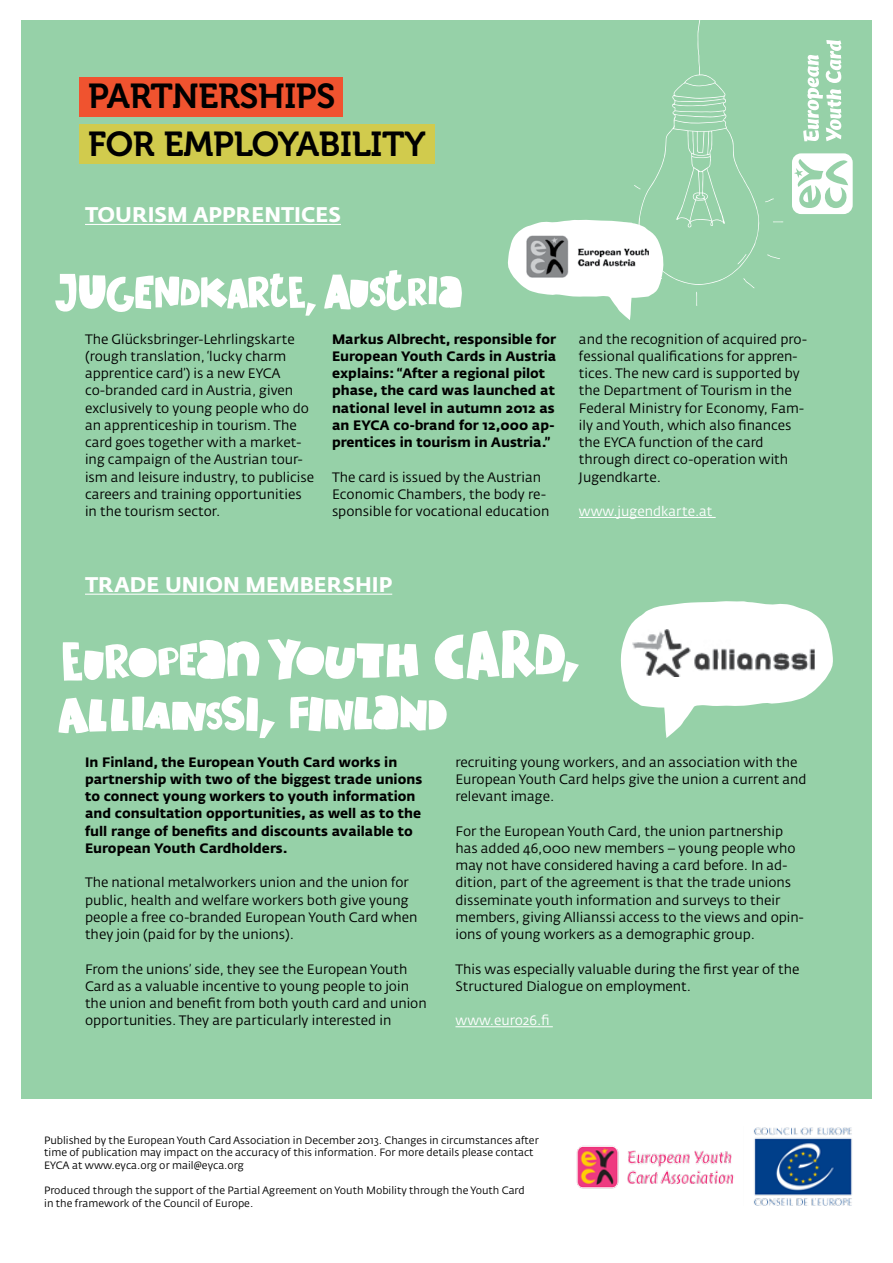
<style>
.page{position:relative;width:893px;height:1263px;background:#fff}
.page>*{position:absolute;margin:0;border:0;box-sizing:border-box;transform-origin:0 0}
.t1{font:34.5px/48px "Museo 700";letter-spacing:-.01em;color:#000}
.t2{font:700 21px "Fedra Sans Alt Pro";color:#fff}
.t3{font:13.5px/17.2px "Fedra Sans Alt Pro";color:#000}
.t4{font:700 13.5px/17.2px "Fedra Sans Alt Pro";color:#000}
.t5{font:13.5px "Fedra Sans Alt Pro";color:#fff}
.t6{font:10.5px/12.6px "Fedra Sans Alt Pro";color:#000}
</style>
<div class="page">
<div style="left:21px;top:21px;width:851px;height:1220px;background:#96d1a8"></div>
<svg style="left:792px;top:40px;width:61px;height:174px"></svg>
<div style="left:80px;top:77px;width:263px;height:39px;background:#f0532f"></div>
<div style="left:80px;top:124px;width:355px;height:39px;background:#d1cb4d"></div>
<div style="left:0;top:1099px;width:893px;height:164px;background:#fff"></div>
<img style="left:576px;top:1145px;width:158px;height:44px">
<img style="left:754px;top:1127px;width:98px;height:78px">
<hr style="left:85px;top:224px;width:256px;height:1px;background:#fff">
<svg style="left:324px;top:270px;width:138px;height:40px"></svg>
<svg style="left:55px;top:273px;width:261px;height:43px"></svg>
<hr style="left:579px;top:517px;width:137px;height:1px;background:#fff">
<hr style="left:85px;top:594px;width:307px;height:1px;background:#fff">
<svg style="left:268px;top:639px;width:150px;height:41px"></svg>
<svg style="left:290px;top:695px;width:157px;height:36px"></svg>
<svg style="left:62px;top:640px;width:198px;height:41px"></svg>
<svg style="left:434px;top:630px;width:145px;height:51px"></svg>
<svg style="left:58px;top:696px;width:217px;height:42px"></svg>
<hr style="left:455px;top:1026px;width:98px;height:1px;background:#fff">
<svg style="left:620px;top:601px;width:213px;height:137px"></svg>
<svg style="left:507px;top:20px;width:276px;height:300px"></svg>
<img style="left:632px;top:630px;width:183px;height:46px">
<img style="left:525px;top:234px;width:123px;height:46px">
<h1 class="t1" style="left:88px;top:73px;width:339px">PARTNERSHIPS<br>FOR EMPLOYABILITY</h1>
<h2 class="t2" style="left:85px;top:202px;width:257px">TOURISM APPRENTICES</h2>
<p class="t3" style="left:85px;top:330px;width:230px">The Glücksbringer-Lehrlingskarte (rough translation, ‘lucky charm apprentice card’) is a new EYCA co-branded card in Austria, given exclusively to young people who do an apprenticeship in tourism. The card goes together with a market&shy;ing campaign of the Austrian tour&shy;ism and leisure industry, to publicise careers and training opportunities in the tourism sector.</p>
<p class="t4" style="left:332px;top:330px;width:226px">Markus Albrecht, responsible for<br>European Youth Cards in Austria explains: “After a regional pilot phase, the card was launched at national level in autumn 2012 as an EYCA co-brand for 12,000 ap&shy;prentices in tourism in Austria.”</p>
<p class="t3" style="left:332px;top:468px;width:219px">The card is issued by the Austrian<br>Economic Chambers, the body re&shy;sponsible for vocational education</p>
<p class="t3" style="left:579px;top:330px;width:229px">and the recognition of acquired pro&shy;fessional qualifications for appren&shy;tices. The new card is supported by the Department of Tourism in the<br>Federal Ministry for Economy, Fam&shy;ily and Youth, which also finances the EYCA function of the card through direct co-operation with<br>Jugendkarte.</p>
<p class="t5" style="left:579px;top:503px;width:135px">www.jugendkarte.at</p>
<h2 class="t2" style="left:85px;top:572px;width:309px">TRADE UNION MEMBERSHIP</h2>
<p class="t4" style="left:85px;top:753px;width:339px">In Finland, the European Youth Card works in partnership with two of the biggest trade unions to connect young workers to youth information and consultation opportunities, as well as to the full range of benefits and discounts available to European Youth Cardholders.</p>
<p class="t3" style="left:85px;top:874px;width:334px">The national metalworkers union and the union for public, health and welfare workers both give young people a free co-branded European Youth Card when they join (paid for by the unions).</p>
<p class="t3" style="left:85px;top:960px;width:343px">From the unions’ side, they see the European Youth Card as a valuable incentive to young people to join the union and benefit from both youth card and union opportunities. They are particularly interested in</p>
<p class="t3" style="left:455px;top:753px;width:353px">recruiting young workers, and an association with the<br>European Youth Card helps give the union a current and relevant image.</p>
<p class="t3" style="left:455px;top:822px;width:350px">For the European Youth Card, the union partnership has added 46,000 new members – young people who may not have considered having a card before. In ad&shy;dition, part of the agreement is that the trade unions disseminate youth information and surveys to their members, giving Allianssi access to the views and opin&shy;ions of young workers as a demographic group.</p>
<p class="t3" style="left:455px;top:960px;width:345px">This was especially valuable during the first year of the<br>Structured Dialogue on employment.</p>
<p class="t5" style="left:455px;top:1012px;width:96px">www.euro26.fi</p>
<p class="t6" style="left:44px;top:1134px;width:496px">Published by the European Youth Card Association in December 2013. Changes in circumstances after time of publication may impact on the accuracy of this information. For more details please contact<br>EYCA at www.eyca.org or mail@eyca.org</p>
<p class="t6" style="left:44px;top:1184px;width:482px">Produced through the support of the Partial Agreement on Youth Mobility through the Youth Card in the framework of the Council of Europe.</p>
</div>
